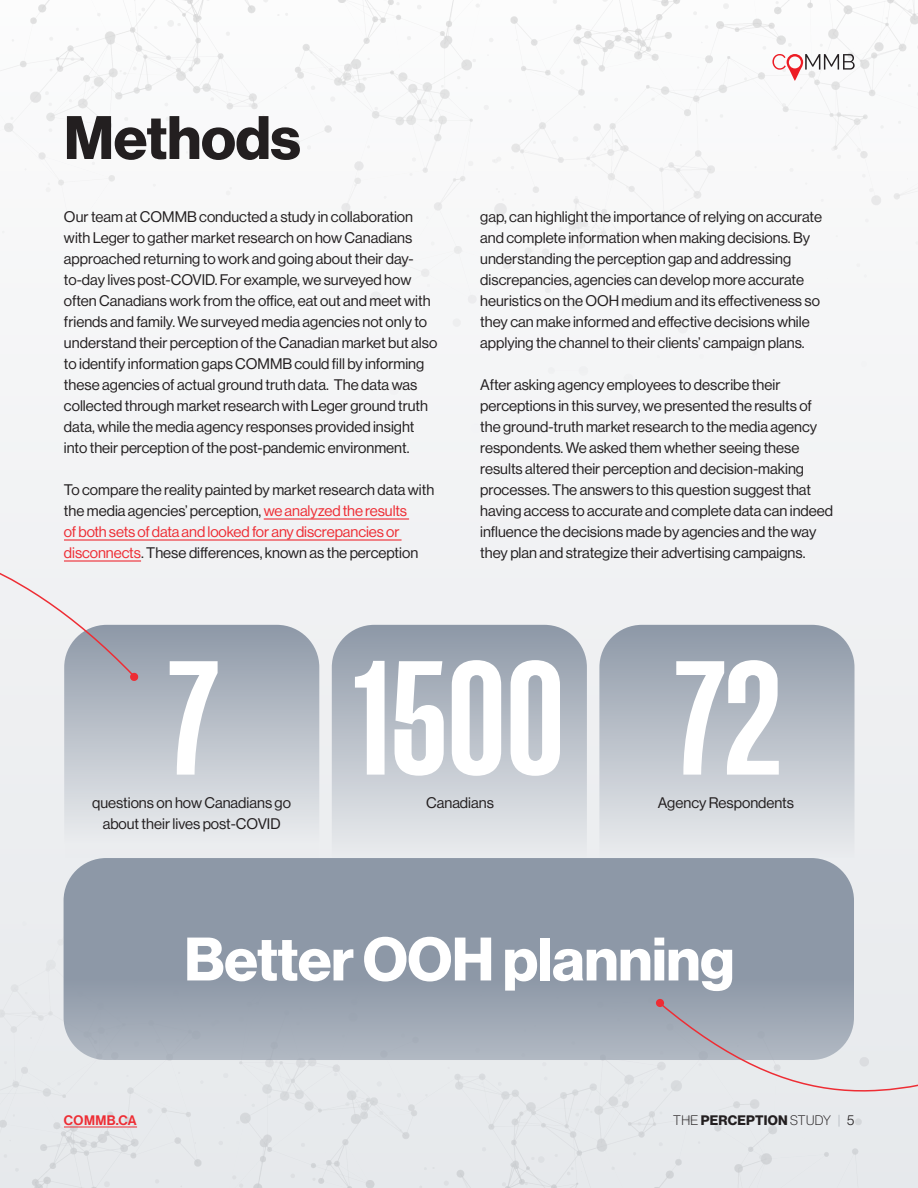
<style>
.page{position:relative;width:918px;height:1188px;background:#fff}
.page>*{position:absolute;margin:0;border:0;box-sizing:border-box;transform-origin:0 0}
.t1{font:500 120px "Tusker Grotesk 5500";letter-spacing:-.025em;color:#fff}
.t2{font:700 60px "Neue Haas Display";letter-spacing:-.005em;color:#fff}
.t3{font:700 60px "Neue Haas Display";letter-spacing:-.005em;color:#231f20}
.t4{font:15px/21px "Neue Haas Display";color:#231f20}
.t5{font:13.5px "N Haas Grotesk DS Pro 75 Bd";letter-spacing:.015em;color:#231f20}
.t6{font:13.5px "Neue Haas Display Mediu";letter-spacing:.03em;color:#ee2d34}
.s1{color:#ee2d34}
.s2{font-family:"Neue Haas Display";font-weight:100}
.s3{font-family:"Neue Haas Display";font-weight:100;color:#acb2b9}
.s4{font-family:"Neue Haas Display";font-weight:300}
</style>
<div class="page">
<div style="left:0;top:0;width:918px;height:1188px;background:linear-gradient(to right,#f1f2f3,#f4f5f6)"></div>
<svg style="left:772px;top:54px;width:83px;height:27px"></svg>
<hr style="left:64px;top:1127px;width:73px;height:1px;background:#ee2d34">
<svg style="left:64px;top:625px;width:255px;height:233px;background:#c2c8cf"></svg>
<svg style="left:332px;top:625px;width:255px;height:233px;background:#bdc3cb"></svg>
<svg style="left:599px;top:625px;width:256px;height:233px;background:#bdc3cb"></svg>
<hr style="left:264px;top:518px;width:145px;height:2px;background:#ee2d34">
<hr style="left:64px;top:539px;width:338px;height:2px;background:#ee2d34">
<hr style="left:64px;top:560px;width:77px;height:2px;background:#ee2d34">
<div style="left:64px;top:858px;width:790px;height:202px;background:linear-gradient(to bottom,#8490a0,#a4adb9);border-radius:43px"></div>
<svg style="left:659px;top:930px;width:259px;height:258px;background:#c9cdd4"></svg>
<div style="left:656px;top:999px;width:8px;height:8px;background:#ee2d34;border-radius:50%"></div>
<div style="left:0;top:250px;width:136px;height:428px;background:#f2f3f5"></div>
<svg style="left:130px;top:672px;width:9px;height:10px"></svg>
<p class="t3" style="left:64px;top:103px;width:238px">Methods</p>
<p class="t4" style="left:64px;top:206px;width:375px">Our team at COMMB conducted a study in collaboration with Leger to gather market research on how Canadians approached returning to work and going about their day&shy;to-day lives post-COVID. For example, we surveyed how often Canadians work from the office, eat out and meet with friends and family. We surveyed media agencies not only to understand their perception of the Canadian market but also to identify information gaps COMMB could fill by informing these agencies of actual ground truth data. The data was collected through market research with Leger ground truth data, while the media agency responses provided insight into their perception of the post-pandemic environment.</p>
<p class="t4" style="left:64px;top:479px;width:372px">To compare the reality painted by market research data with the media agencies’ perception, <span class="s1">we analyzed the results<br>of both sets of data and looked for any discrepancies or disconnects</span>. These differences, known as the perception</p>
<p class="t4" style="left:480px;top:206px;width:343px">gap, can highlight the importance of relying on accurate and complete information when making decisions. By understanding the perception gap and addressing discrepancies, agencies can develop more accurate heuristics on the OOH medium and its effectiveness so they can make informed and effective decisions while applying the channel to their clients’ campaign plans.</p>
<p class="t4" style="left:480px;top:374px;width:354px">After asking agency employees to describe their perceptions in this survey, we presented the results of the ground-truth market research to the media agency respondents. We asked them whether seeing these results altered their perception and decision-making processes. The answers to this question suggest that having access to accurate and complete data can indeed influence the decisions made by agencies and the way they plan and strategize their advertising campaigns.</p>
<p class="t1" style="left:165px;top:647px;width:55px">7</p>
<p class="t1" style="left:354px;top:647px;width:214px">1500</p>
<p class="t1" style="left:672px;top:647px;width:111px">72</p>
<p class="t4" style="left:92px;top:792px;width:200px;text-align:center">questions on how Canadians go about their lives post-COVID</p>
<p class="t4" style="left:426px;top:792px;width:69px">Canadians</p>
<p class="t4" style="left:658px;top:792px;width:138px">Agency Respondents</p>
<p class="t2" style="left:184px;top:924px;width:552px">Better OOH planning</p>
<p class="t6" style="left:64px;top:1112px;width:74px">COMMB.CA</p>
<p class="t5" style="left:673px;top:1112px;width:183px"><span class="s2">THE</span> PERCEPTION <span class="s2">STUDY</span> <span class="s3">|</span> <span class="s4">5</span></p>
</div>
